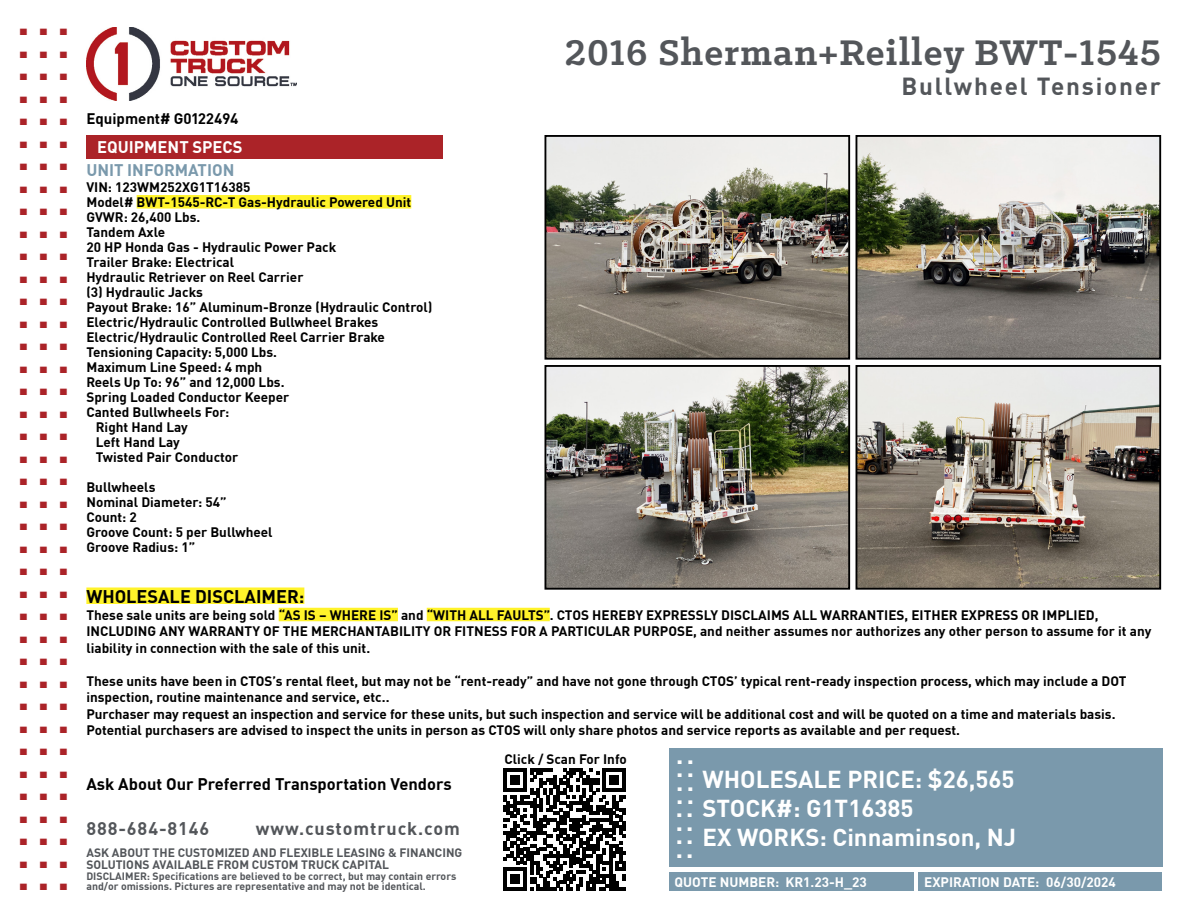
<style>
.page{position:relative;width:1188px;height:918px;background:#fff}
.page>*{position:absolute;margin:0;border:0;box-sizing:border-box;transform-origin:0 0}
.t1{font:700 45px "DIN Pro";color:#ab2328}
.t2{font:700 40.35px "Klinic Slab";letter-spacing:.025em;color:#53565a}
.t3{font:700 25.5px "DIN Pro";color:#fff}
.t4{font:700 24.15px "DIN Pro";letter-spacing:.075em;color:#53565a}
.t5{font:700 24px "DIN Pro";color:#fff}
.t6{font:700 18px "DIN Pro";letter-spacing:.05em;color:#53565a}
.t7{font:700 18px "DIN Pro";color:#000}
.t8{font:700 16.5px "DIN Pro";color:#000}
.t9{font:700 16.5px "DIN Pro";color:#7a99ac}
.t10{font:700 16.5px "DIN Pro";color:#fff}
.t11{font:700 15px "DIN Pro";color:#000}
.t12{font:700 13.5px/16.5px "DIN Pro";color:#000}
.t13{font:700 13.5px "DIN Pro";color:#fff}
.t14{font:700 12px/12px "DIN Pro";color:#53565a}
.t15{font:700 10.5px/10.5px "DIN Pro";color:#53565a}
.s1{font-size:25.5px}
</style>
<div class="page">
<div style="left:669px;top:748px;width:493px;height:119px;background:#7a99ac"></div>
<div style="left:919px;top:872px;width:243px;height:19px;background:#7a99ac"></div>
<div style="left:669px;top:872px;width:244px;height:19px;background:#7a99ac"></div>
<div style="left:86px;top:135px;width:357px;height:23px;background:#ab2328"></div>
<img style="left:86px;top:27px;width:211px;height:74px">
<div style="left:137px;top:195px;width:274px;height:14px;background:#fff32a"></div>
<div style="left:86px;top:588px;width:218px;height:16px;background:#fff32a"></div>
<div style="left:279px;top:608px;width:119px;height:13px;background:#fff32a"></div>
<div style="left:427px;top:608px;width:123px;height:13px;background:#fff32a"></div>
<img style="left:547px;top:138px;width:300px;height:219px">
<div style="left:544px;top:135px;width:306px;height:225px;border:2px solid #000"></div>
<img style="left:859px;top:138px;width:299px;height:219px">
<div style="left:856px;top:135px;width:305px;height:225px;border:2px solid #000"></div>
<img style="left:547px;top:368px;width:300px;height:219px">
<div style="left:544px;top:365px;width:306px;height:225px;border:2px solid #000"></div>
<img style="left:859px;top:368px;width:299px;height:219px">
<div style="left:856px;top:365px;width:305px;height:225px;border:2px solid #000"></div>
<svg style="left:503px;top:769px;width:123px;height:122px"></svg>
<h1 class="t1" style="left:17px;top:-16px;width:54px">...</h1>
<h1 class="t1" style="left:17px;top:6px;width:54px">...</h1>
<h1 class="t1" style="left:17px;top:29px;width:54px">...</h1>
<h1 class="t1" style="left:17px;top:51px;width:54px">...</h1>
<h1 class="t1" style="left:17px;top:74px;width:54px">...</h1>
<h1 class="t1" style="left:17px;top:96px;width:54px">...</h1>
<h1 class="t1" style="left:17px;top:119px;width:54px">...</h1>
<h1 class="t1" style="left:17px;top:141px;width:54px">...</h1>
<h1 class="t1" style="left:17px;top:164px;width:54px">...</h1>
<h1 class="t1" style="left:17px;top:186px;width:54px">...</h1>
<h1 class="t1" style="left:17px;top:209px;width:54px">...</h1>
<h1 class="t1" style="left:17px;top:231px;width:54px">...</h1>
<h1 class="t1" style="left:17px;top:254px;width:54px">...</h1>
<h1 class="t1" style="left:17px;top:276px;width:54px">...</h1>
<h1 class="t1" style="left:17px;top:299px;width:54px">...</h1>
<h1 class="t1" style="left:17px;top:321px;width:54px">...</h1>
<h1 class="t1" style="left:17px;top:344px;width:54px">...</h1>
<h1 class="t1" style="left:17px;top:366px;width:54px">...</h1>
<h1 class="t1" style="left:17px;top:389px;width:54px">...</h1>
<h1 class="t1" style="left:17px;top:411px;width:54px">...</h1>
<h1 class="t1" style="left:17px;top:434px;width:54px">...</h1>
<h1 class="t1" style="left:17px;top:456px;width:54px">...</h1>
<h1 class="t1" style="left:17px;top:479px;width:54px">...</h1>
<h1 class="t1" style="left:17px;top:501px;width:54px">...</h1>
<h1 class="t1" style="left:17px;top:524px;width:54px">...</h1>
<h1 class="t1" style="left:17px;top:546px;width:54px">...</h1>
<h1 class="t1" style="left:17px;top:569px;width:54px">...</h1>
<h1 class="t1" style="left:17px;top:591px;width:54px">...</h1>
<h1 class="t1" style="left:17px;top:614px;width:54px">...</h1>
<h1 class="t1" style="left:17px;top:636px;width:54px">...</h1>
<h1 class="t1" style="left:17px;top:659px;width:54px">...</h1>
<h1 class="t1" style="left:17px;top:681px;width:54px">...</h1>
<h1 class="t1" style="left:17px;top:704px;width:54px">...</h1>
<h1 class="t1" style="left:17px;top:726px;width:54px">...</h1>
<h1 class="t1" style="left:17px;top:749px;width:54px">...</h1>
<h1 class="t1" style="left:17px;top:771px;width:54px">...</h1>
<h1 class="t1" style="left:17px;top:794px;width:54px">...</h1>
<h1 class="t1" style="left:17px;top:816px;width:54px">...</h1>
<h1 class="t1" style="left:17px;top:839px;width:54px">...</h1>
<p class="t11" style="left:86px;top:107px;width:154px">Equipment# G0122494</p>
<p class="t10" style="left:97px;top:134px;width:147px">EQUIPMENT SPECS</p>
<p class="t12" style="left:86px;top:178px;width:166px">VIN: 123WM252XG1T16385</p>
<p class="t12" style="left:86px;top:193px;width:326px">Model# BWT-1545-RC-T Gas-Hydraulic Powered Unit</p>
<p class="t12" style="left:86px;top:208px;width:116px">GVWR: 26,400 Lbs.</p>
<p class="t12" style="left:86px;top:223px;width:80px">Tandem Axle</p>
<p class="t12" style="left:86px;top:238px;width:251px">20 HP Honda Gas - Hydraulic Power Pack</p>
<p class="t12" style="left:86px;top:253px;width:149px">Trailer Brake: Electrical</p>
<p class="t12" style="left:86px;top:268px;width:219px">Hydraulic Retriever on Reel Carrier</p>
<p class="t12" style="left:86px;top:283px;width:118px">(3) Hydraulic Jacks</p>
<p class="t12" style="left:86px;top:298px;width:347px">Payout Brake: 16” Aluminum-Bronze (Hydraulic Control)</p>
<p class="t12" style="left:86px;top:313px;width:293px">Electric/Hydraulic Controlled Bullwheel Brakes</p>
<p class="t12" style="left:86px;top:328px;width:300px">Electric/Hydraulic Controlled Reel Carrier Brake</p>
<p class="t12" style="left:86px;top:343px;width:192px">Tensioning Capacity: 5,000 Lbs.</p>
<p class="t12" style="left:86px;top:358px;width:177px">Maximum Line Speed: 4 mph</p>
<p class="t12" style="left:86px;top:373px;width:200px">Reels Up To: 96” and 12,000 Lbs.</p>
<p class="t12" style="left:86px;top:388px;width:205px">Spring Loaded Conductor Keeper</p>
<p class="t12" style="left:86px;top:403px;width:144px">Canted Bullwheels For:</p>
<p class="t12" style="left:96px;top:418px;width:94px">Right Hand Lay</p>
<p class="t12" style="left:96px;top:433px;width:86px">Left Hand Lay</p>
<p class="t12" style="left:96px;top:448px;width:144px">Twisted Pair Conductor</p>
<p class="t12" style="left:86px;top:479px;width:188px;line-height:15px">Bullwheels<br>Nominal Diameter: 54”<br>Count: 2<br>Groove Count: 5 per Bullwheel<br>Groove Radius: 1”</p>
<p class="t9" style="left:86px;top:157px;width:150px">UNIT INFORMATION</p>
<h2 class="t2" style="left:565px;top:26px;width:598px">2016 Sherman+Reilley BWT-1545</h2>
<h3 class="t4" style="left:902px;top:67px;width:261px">Bullwheel Tensioner</h3>
<h3 class="t7" style="left:86px;top:583px;width:219px">WHOLESALE DISCLAIMER:</h3>
<p class="t12" style="left:86px;top:606px;width:1067px">These sale units are being sold “AS IS – WHERE IS” and “WITH ALL FAULTS”. CTOS HEREBY EXPRESSLY DISCLAIMS ALL WARRANTIES, EITHER EXPRESS OR IMPLIED,<br>INCLUDING ANY WARRANTY OF THE MERCHANTABILITY OR FITNESS FOR A PARTICULAR PURPOSE, and neither assumes nor authorizes any other person to assume for it any liability in connection with the sale of this unit.</p>
<p class="t12" style="left:86px;top:672px;width:1042px">These units have been in CTOS’s rental fleet, but may not be “rent-ready” and have not gone through CTOS’ typical rent-ready inspection process, which may include a DOT inspection, routine maintenance and service, etc..<br>Purchaser may request an inspection and service for these units, but such inspection and service will be additional cost and will be quoted on a time and materials basis.<br>Potential purchasers are advised to inspect the units in person as CTOS will only share photos and service reports as available and per request.</p>
<p class="t8" style="left:86px;top:771px;width:367px">Ask About Our Preferred Transportation Vendors</p>
<h3 class="t6" style="left:86px;top:814px;width:124px">888-684-8146</h3>
<h3 class="t6" style="left:256px;top:814px;width:206px">www.customtruck.com</h3>
<p class="t14" style="left:86px;top:846px;width:378px">ASK ABOUT THE CUSTOMIZED AND FLEXIBLE LEASING &amp; FINANCING<br>SOLUTIONS AVAILABLE FROM CUSTOM TRUCK CAPITAL</p>
<p class="t15" style="left:86px;top:870px;width:371px">DISCLAIMER: Specifications are believed to be correct, but may contain errors and/or omissions. Pictures are representative and may not be identical.</p>
<p class="t12" style="left:504px;top:750px;width:124px">Click / Scan For Info</p>
<h3 class="t3" style="left:676px;top:734px;width:20px">..</h3>
<h3 class="t3" style="left:676px;top:748px;width:20px">..</h3>
<h3 class="t5" style="left:676px;top:761px;width:340px"><span class="s1">..</span> WHOLESALE PRICE: $26,565</h3>
<h3 class="t3" style="left:676px;top:775px;width:20px">..</h3>
<h3 class="t5" style="left:676px;top:790px;width:239px"><span class="s1">..</span> STOCK#: G1T16385</h3>
<h3 class="t3" style="left:676px;top:801px;width:19px">..</h3>
<h3 class="t5" style="left:676px;top:818px;width:342px"><span class="s1">..</span> EX WORKS: Cinnaminson, NJ</h3>
<h3 class="t3" style="left:676px;top:828px;width:19px">..</h3>
<p class="t13" style="left:675px;top:871px;width:194px">QUOTE NUMBER: KR1.23-H_23</p>
<p class="t13" style="left:924px;top:871px;width:193px">EXPIRATION DATE: 06/30/2024</p>
</div>
